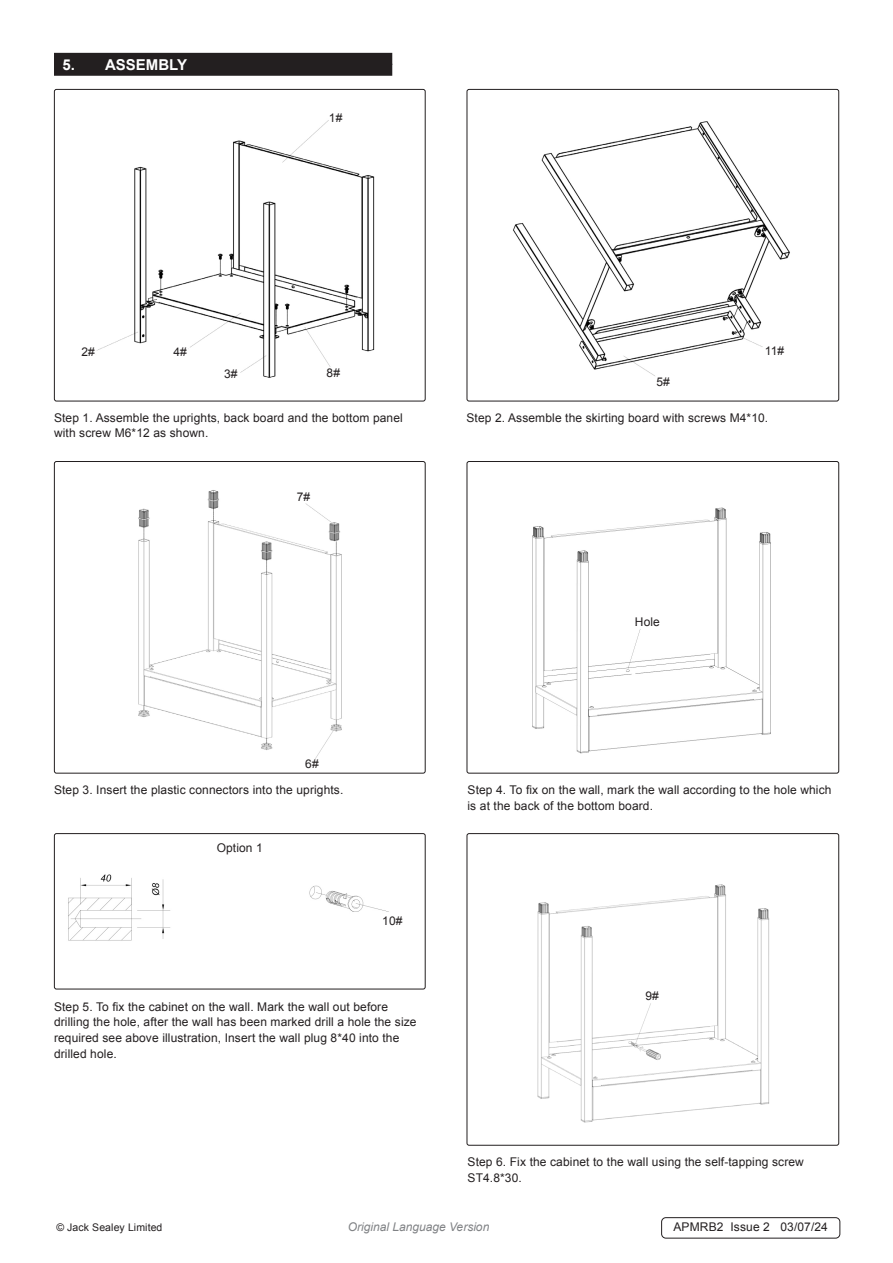
<style>
.page{position:relative;width:893px;height:1263px;background:#fff}
.page>*{position:absolute;margin:0;border:0;box-sizing:border-box;transform-origin:0 0}
.t1{font:700 15px "Arial";color:#fff}
.Body{font:12px/15.8px "Arial";letter-spacing:.01em;color:#231f20}
.t2{font:italic 12px "Arial";color:#808285}
.Body__Footer{font:12px "Arial";letter-spacing:.01em;color:#231f20}
.Body__Justified__7pt{font:10.5px "Arial";letter-spacing:.01em;color:#231f20}
</style>
<div class="page">
<div style="left:54px;top:64px;width:338px;height:12px;background:#231f20"></div>
<div style="left:54px;top:53px;width:338px;height:12px;background:#231f20"></div>
<img style="left:513px;top:121px;width:277px;height:255px">
<div style="left:467px;top:89px;width:372px;height:312px;border:1px solid #231f20;border-radius:2px"></div>
<img style="left:138px;top:490px;width:204px;height:270px">
<div style="left:54px;top:461px;width:372px;height:312px;border:1px solid #231f20;border-radius:2px"></div>
<img style="left:68px;top:874px;width:321px;height:67px">
<div style="left:54px;top:833px;width:372px;height:156px;border:1px solid #231f20;border-radius:2px"></div>
<img style="left:96px;top:120px;width:279px;height:258px">
<div style="left:54px;top:89px;width:372px;height:312px;border:1px solid #231f20;border-radius:2px"></div>
<img style="left:532px;top:507px;width:239px;height:247px">
<div style="left:467px;top:461px;width:372px;height:312px;border:1px solid #231f20;border-radius:2px"></div>
<img style="left:537px;top:884px;width:233px;height:239px">
<div style="left:467px;top:833px;width:372px;height:312px;border:1px solid #231f20;border-radius:2px"></div>
<div style="left:661px;top:1217px;width:179px;height:21px;border:1px solid #231f20;border-radius:4px"></div>
<p class="t1" style="left:63px;top:54px;width:126px">5. ASSEMBLY</p>
<p class="Body" style="left:329px;top:110px;width:15px">1#</p>
<p class="Body" style="left:81px;top:344px;width:15px">2#</p>
<p class="Body" style="left:173px;top:344px;width:15px">4#</p>
<p class="Body" style="left:224px;top:366px;width:15px">3#</p>
<p class="Body" style="left:327px;top:365px;width:15px">8#</p>
<p class="Body" style="left:54px;top:410px;width:350px">Step 1. Assemble the uprights, back board and the bottom panel with screw M6*12 as shown.</p>
<p class="Body" style="left:297px;top:489px;width:15px">7#</p>
<p class="Body" style="left:656px;top:373px;width:15px">5#</p>
<p class="Body" style="left:765px;top:343px;width:21px">11#</p>
<p class="Body" style="left:466px;top:410px;width:303px">Step 2. Assemble the skirting board with screws M4*10.</p>
<p class="Body" style="left:635px;top:614px;width:27px">Hole</p>
<p class="Body" style="left:305px;top:756px;width:15px">6#</p>
<p class="Body" style="left:54px;top:782px;width:291px">Step 3. Insert the plastic connectors into the uprights.</p>
<p class="Body" style="left:217px;top:840px;width:48px">Option 1</p>
<p class="Body" style="left:382px;top:913px;width:22px">10#</p>
<p class="Body" style="left:54px;top:999px;width:364px">Step 5. To fix the cabinet on the wall. Mark the wall out before drilling the hole, after the wall has been marked drill a hole the size required see above illustration, Insert the wall plug 8*40 into the drilled hole.</p>
<p class="Body" style="left:468px;top:782px;width:365px">Step 4. To fix on the wall, mark the wall according to the hole which is at the back of the bottom board.</p>
<p class="Body" style="left:645px;top:988px;width:15px">9#</p>
<p class="Body" style="left:468px;top:1154px;width:338px">Step 6. Fix the cabinet to the wall using the self-tapping screw<br>ST4.8*30.</p>
<p class="Body__Justified__7pt" style="left:56px;top:1221px;width:108px">© Jack Sealey Limited</p>
<p class="t2" style="left:348px;top:1219px;width:143px">Original Language Version</p>
<p class="Body__Footer" style="left:673px;top:1219px;width:156px">APMRB2 Issue 2 03/07/24</p>
</div>
